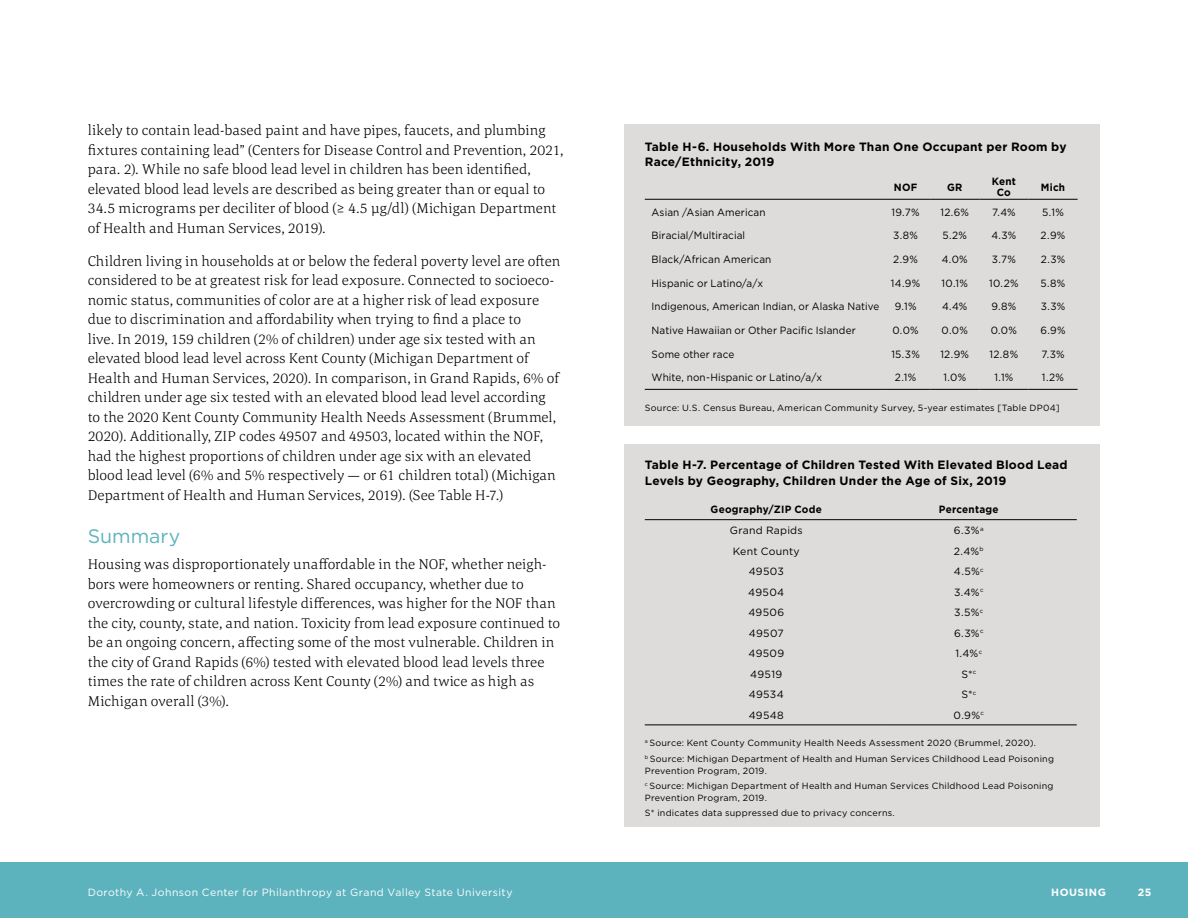
<style>
.page{position:relative;width:1188px;height:918px;background:#fff}
.page>*{position:absolute;margin:0;border:0;box-sizing:border-box;transform-origin:0 0}
.t1{font:19.5px "Gotham";color:#5cb3be}
.t2{font:300 14.7px/19.5px "Corda";letter-spacing:.01em;color:#000}
.t3{font:700 12px/15.8px "Gotham";letter-spacing:.02em;color:#000}
.t4{font:10.5px "Gotham";letter-spacing:.015em;color:#000}
.t5{font:10.5px "Gotham";letter-spacing:.015em;color:#000;scale:.95 1}
.t6{font:10.5px "Gotham";letter-spacing:.04em;color:#fff}
.t7{font:700 10.5px/10.5px "Gotham";letter-spacing:.025em;color:#000;text-align:center;scale:.95 1}
.t8{font:10.5px "Gotham";letter-spacing:.015em;color:#000;scale:.94 1}
.t9{font:700 10.5px "Gotham";letter-spacing:.05em;color:#fff}
.t10{font:9px/15.3px "Gotham";letter-spacing:.025em;color:#000}
</style>
<div class="page">
<div style="left:0;top:862px;width:1188px;height:56px;background:#5cb3be"></div>
<div style="left:624px;top:124px;width:476px;height:302px;background:#dedcdb"></div>
<hr style="left:645px;top:389px;width:236px;height:1px;background:#000">
<hr style="left:881px;top:389px;width:49px;height:1px;background:#000">
<hr style="left:930px;top:389px;width:49px;height:1px;background:#000">
<hr style="left:979px;top:389px;width:49px;height:1px;background:#000">
<hr style="left:1028px;top:389px;width:50px;height:1px;background:#000">
<hr style="left:645px;top:199px;width:236px;height:1px;background:#000">
<hr style="left:881px;top:199px;width:49px;height:1px;background:#000">
<hr style="left:930px;top:199px;width:49px;height:1px;background:#000">
<hr style="left:979px;top:199px;width:49px;height:1px;background:#000">
<hr style="left:1028px;top:199px;width:50px;height:1px;background:#000">
<div style="left:624px;top:444px;width:476px;height:382px;background:#dedcdb"></div>
<hr style="left:645px;top:724px;width:236px;height:1px;background:#000">
<hr style="left:881px;top:724px;width:196px;height:1px;background:#000">
<hr style="left:645px;top:519px;width:236px;height:1px;background:#000">
<hr style="left:881px;top:519px;width:196px;height:1px;background:#000">
<p class="t2" style="left:88px;top:120px;width:477px">likely to contain lead-based paint and have pipes, faucets, and plumbing fixtures containing lead” (Centers for Disease Control and Prevention, 2021, para. 2). While no safe blood lead level in children has been identified, elevated blood lead levels are described as being greater than or equal to 34.5 micrograms per deciliter of blood (≥ 4.5 µg/dl) (Michigan Department of Health and Human Services, 2019).</p>
<p class="t2" style="left:88px;top:250px;width:474px">Children living in households at or below the federal poverty level are often considered to be at greatest risk for lead exposure. Connected to socioeco&shy;nomic status, communities of color are at a higher risk of lead exposure due to discrimination and affordability when trying to find a place to<br>live. In 2019, 159 children (2% of children) under age six tested with an elevated blood lead level across Kent County (Michigan Department of Health and Human Services, 2020). In comparison, in Grand Rapids, 6% of children under age six tested with an elevated blood lead level according to the 2020 Kent County Community Health Needs Assessment (Brummel, 2020). Additionally, ZIP codes 49507 and 49503, located within the NOF, had the highest proportions of children under age six with an elevated blood lead level (6% and 5% respectively — or 61 children total) (Michigan Department of Health and Human Services, 2019). (See Table H-7.)</p>
<h1 class="t1" style="left:88px;top:524px;width:94px">Summary</h1>
<p class="t2" style="left:88px;top:554px;width:474px">Housing was disproportionately unaffordable in the NOF, whether neigh&shy;bors were homeowners or renting. Shared occupancy, whether due to overcrowding or cultural lifestyle differences, was higher for the NOF than the city, county, state, and nation. Toxicity from lead exposure continued to be an ongoing concern, affecting some of the most vulnerable. Children in the city of Grand Rapids (6%) tested with elevated blood lead levels three times the rate of children across Kent County (2%) and twice as high as Michigan overall (3%).</p>
<p class="t3" style="left:645px;top:138px;width:423px">Table H-6. Households With More Than One Occupant per Room by<br>Race/Ethnicity, 2019</p>
<p class="t7" style="left:894px;top:181px;width:26px">NOF</p>
<p class="t7" style="left:947px;top:181px;width:18px">GR</p>
<p class="t7" style="left:992px;top:176px;width:27px">Kent<br>Co</p>
<p class="t7" style="left:1041px;top:181px;width:27px">Mich</p>
<p class="t5" style="left:652px;top:205px;width:122px">Asian /Asian American</p>
<p class="t4" style="left:892px;top:205px;width:30px">19.7%</p>
<p class="t4" style="left:941px;top:205px;width:30px">12.6%</p>
<p class="t4" style="left:992px;top:205px;width:25px">7.4%</p>
<p class="t4" style="left:1042px;top:205px;width:23px">5.1%</p>
<p class="t5" style="left:652px;top:229px;width:100px">Biracial/Multiracial</p>
<p class="t4" style="left:893px;top:229px;width:26px">3.8%</p>
<p class="t4" style="left:942px;top:229px;width:26px">5.2%</p>
<p class="t4" style="left:991px;top:229px;width:27px">4.3%</p>
<p class="t4" style="left:1041px;top:229px;width:26px">2.9%</p>
<p class="t5" style="left:652px;top:252px;width:128px">Black/African American</p>
<p class="t4" style="left:893px;top:252px;width:26px">2.9%</p>
<p class="t4" style="left:942px;top:252px;width:28px">4.0%</p>
<p class="t4" style="left:992px;top:252px;width:26px">3.7%</p>
<p class="t4" style="left:1041px;top:252px;width:26px">2.3%</p>
<p class="t5" style="left:652px;top:276px;width:119px">Hispanic or Latino/a/x</p>
<p class="t4" style="left:891px;top:276px;width:31px">14.9%</p>
<p class="t4" style="left:942px;top:276px;width:28px">10.1%</p>
<p class="t4" style="left:989px;top:276px;width:31px">10.2%</p>
<p class="t4" style="left:1041px;top:276px;width:26px">5.8%</p>
<p class="t8" style="left:652px;top:300px;width:244px">Indigenous, American Indian, or Alaska Native</p>
<p class="t4" style="left:895px;top:300px;width:23px">9.1%</p>
<p class="t4" style="left:942px;top:300px;width:27px">4.4%</p>
<p class="t4" style="left:991px;top:300px;width:27px">9.8%</p>
<p class="t4" style="left:1041px;top:300px;width:26px">3.3%</p>
<p class="t5" style="left:652px;top:324px;width:216px">Native Hawaiian or Other Pacific Islander</p>
<p class="t4" style="left:892px;top:324px;width:28px">0.0%</p>
<p class="t4" style="left:942px;top:324px;width:28px">0.0%</p>
<p class="t4" style="left:991px;top:324px;width:28px">0.0%</p>
<p class="t4" style="left:1040px;top:324px;width:27px">6.9%</p>
<p class="t5" style="left:652px;top:347px;width:89px">Some other race</p>
<p class="t4" style="left:891px;top:347px;width:30px">15.3%</p>
<p class="t4" style="left:940px;top:347px;width:30px">12.9%</p>
<p class="t4" style="left:990px;top:347px;width:30px">12.8%</p>
<p class="t4" style="left:1041px;top:347px;width:25px">7.3%</p>
<p class="t5" style="left:652px;top:371px;width:181px">White, non-Hispanic or Latino/a/x</p>
<p class="t4" style="left:895px;top:371px;width:23px">2.1%</p>
<p class="t4" style="left:943px;top:371px;width:24px">1.0%</p>
<p class="t4" style="left:994px;top:371px;width:21px">1.1%</p>
<p class="t4" style="left:1042px;top:371px;width:24px">1.2%</p>
<p class="t10" style="left:645px;top:400px;width:417px">Source: U.S. Census Bureau, American Community Survey, 5-year estimates [Table DP04]</p>
<p class="t3" style="left:645px;top:457px;width:424px">Table H-7. Percentage of Children Tested With Elevated Blood Lead<br>Levels by Geography, Children Under the Age of Six, 2019</p>
<p class="t7" style="left:711px;top:504px;width:119px">Geography/ZIP Code</p>
<p class="t7" style="left:939px;top:504px;width:65px">Percentage</p>
<p class="t4" style="left:730px;top:524px;width:74px">Grand Rapids</p>
<p class="t4" style="left:954px;top:524px;width:31px">6.3%<sup>a</sup></p>
<p class="t4" style="left:733px;top:544px;width:69px">Kent County</p>
<p class="t4" style="left:954px;top:544px;width:31px">2.4%<sup>b</sup></p>
<p class="t4" style="left:749px;top:565px;width:37px">49503</p>
<p class="t4" style="left:954px;top:565px;width:31px">4.5%<sup>c</sup></p>
<p class="t4" style="left:748px;top:585px;width:37px">49504</p>
<p class="t4" style="left:954px;top:585px;width:31px">3.4%<sup>c</sup></p>
<p class="t4" style="left:748px;top:606px;width:37px">49506</p>
<p class="t4" style="left:954px;top:606px;width:31px">3.5%<sup>c</sup></p>
<p class="t4" style="left:749px;top:626px;width:36px">49507</p>
<p class="t4" style="left:954px;top:626px;width:31px">6.3%<sup>c</sup></p>
<p class="t4" style="left:748px;top:647px;width:37px">49509</p>
<p class="t4" style="left:955px;top:647px;width:28px">1.4%<sup>c</sup></p>
<p class="t4" style="left:750px;top:667px;width:33px">49519</p>
<p class="t4" style="left:961px;top:667px;width:16px">S*<sup>c</sup></p>
<p class="t4" style="left:749px;top:688px;width:36px">49534</p>
<p class="t4" style="left:961px;top:688px;width:16px">S*<sup>c</sup></p>
<p class="t4" style="left:749px;top:708px;width:37px">49548</p>
<p class="t4" style="left:954px;top:708px;width:32px">0.9%<sup>c</sup></p>
<p class="t10" style="left:645px;top:735px;width:411px"><sup>a</sup> Source: Kent County Community Health Needs Assessment 2020 (Brummel, 2020).<br><sup>b</sup> Source: Michigan Department of Health and Human Services Childhood Lead Poisoning</p>
<p class="t10" style="left:645px;top:762px;width:410px">Prevention Program, 2019.<br><sup>c</sup> Source: Michigan Department of Health and Human Services Childhood Lead Poisoning</p>
<p class="t10" style="left:645px;top:790px;width:252px">Prevention Program, 2019.<br>S* indicates data suppressed due to privacy concerns.</p>
<p class="t6" style="left:88px;top:885px;width:426px">Dorothy A. Johnson Center for Philanthropy at Grand Valley State University</p>
<p class="t9" style="left:1051px;top:886px;width:56px">HOUSING</p>
<p class="t9" style="left:1138px;top:886px;width:15px">25</p>
</div>
